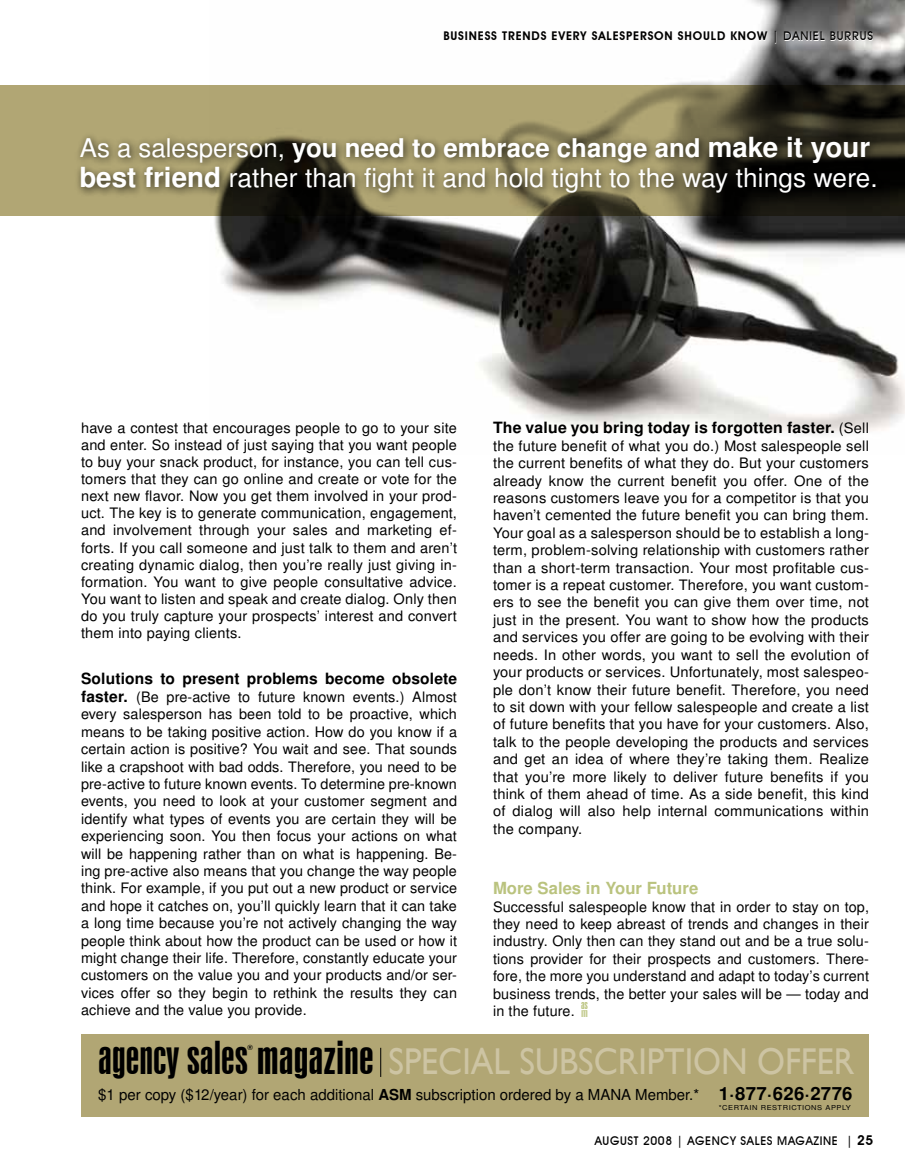
<style>
.page{position:relative;width:905px;height:1175px;background:#fff}
.page>*{position:absolute;margin:0;border:0;box-sizing:border-box;transform-origin:0 0}
.t1{font:42.6px "Swiss 924 BT Regular B";color:#000}
.t2{font:37.35px "Gill Sans";color:#cdc4a3;scale:.91 1}
.t3{font:25.95px "Turkish Sans SSK";letter-spacing:.005em;color:#fff}
.t4{font:700 25.5px "Turkish Sans SSK";color:#fff}
.t5{font:700 16.5px "Turkish Sans SSK";color:#bac37e}
.t6{font:700 15.3px "Turkish Sans SSK";letter-spacing:.01em;color:#000}
.t7{font:15px "Turkish Sans SSK";color:#000}
.t8{font:14.25px/17.4px "Turkish Sans SSK";letter-spacing:.01em;color:#000;text-align:justify}
.t9{font:600 12px "Avant Garde IT Cby BT";letter-spacing:.07em;color:#000}
.t10{font:500 12px "Avant Garde IT Cby BT";letter-spacing:.05em;color:#000}
.t11{font:10.95px "Swiss 924 BT Regular B";color:#bac37e}
.t12{font:10.95px "Swiss 924 BT Regular B";color:#c6cd94;scale:1.3 1}
.t13{font:7.2px "Swiss 924 BT Regular B";color:#000}
.t14{font:6.75px "Turkish Sans SSK";color:#000;scale:1.1 1}
.s1{font-weight:500}
.s2{font-weight:400}
.s3{font-size:27.45px}
.s4{font-weight:700;font-size:27.45px}
.s5{font-weight:700;font-size:15.3px}
.s6{font-weight:400;font-size:14.25px}
.s7{font-size:41.85px}
.s8{font-weight:700}
.s9{font-weight:700;font-size:18px}
.s10{font-weight:600;font-size:13.5px}
</style>
<div class="page">
<div style="left:81px;top:1034px;width:787px;height:82px;background:#b1a674"></div>
<img style="left:210px;top:0;width:694px;height:435px">
<svg style="left:0;top:86px;width:904px;height:130px;background:#887f58"></svg>
<div style="left:439px;top:27px;width:444px;height:26px;background:#fff;opacity:.75"></div>
<div style="left:74px;top:131px;width:810px;height:72px;background:#000;opacity:.75"></div>
<div style="left:439px;top:26px;width:444px;height:26px;background:#fff;opacity:.75"></div>
<hr style="left:380px;top:1047px;width:1px;height:30px;background:#000">
<p class="t9" style="left:443px;top:28px;width:431px">BUSINESS TRENDS EVERY SALESPERSON SHOULD KNOW <span class="s1">| DANIEL BURRUS</span></p>
<h3 class="t4" style="left:80px;top:132px;width:791px"><span class="s2">As a salesperson,</span> you need to embrace change and <span class="s3">make it your</span></h3>
<h3 class="t3" style="left:79px;top:162px;width:800px"><span class="s4">best friend</span> rather than fight it and hold tight to the way things were.</h3>
<p class="t8" style="left:81px;top:419px;width:377px">have a contest that encourages people to go to your site and enter. So instead of just saying that you want people to buy your snack product, for instance, you can tell cus&shy;tomers that they can go online and create or vote for the next new flavor. Now you get them involved in your prod&shy;uct. The key is to generate communication, engagement, and involvement through your sales and marketing ef&shy;forts. If you call someone and just talk to them and aren’t creating dynamic dialog, then you’re really just giving in&shy;formation. You want to give people consultative advice.<br>You want to listen and speak and create dialog. Only then do you truly capture your prospects’ interest and convert them into paying clients.</p>
<p class="t6" style="left:81px;top:669px;width:377px">Solutions to present problems become obsolete</p>
<p class="t8" style="left:81px;top:688px;width:377px"><span class="s5">faster.</span> (Be pre-active to future known events.) Almost every salesperson has been told to be proactive, which means to be taking positive action. How do you know if a certain action is positive? You wait and see. That sounds like a crapshoot with bad odds. Therefore, you need to be pre-active to future known events. To determine pre-known events, you need to look at your customer segment and identify what types of events you are certain they will be experiencing soon. You then focus your actions on what will be happening rather than on what is happening. Be&shy;ing pre-active also means that you change the way people think. For example, if you put out a new product or service and hope it catches on, you’ll quickly learn that it can take a long time because you’re not actively changing the way people think about how the product can be used or how it might change their life. Therefore, constantly educate your customers on the value you and your products and/or ser&shy;vices offer so they begin to rethink the results they can achieve and the value you provide.</p>
<p class="t6" style="left:493px;top:419px;width:377px">The value you bring today is forgotten faster. <span class="s6">(Sell</span></p>
<p class="t8" style="left:493px;top:437px;width:377px">the future benefit of what you do.) Most salespeople sell the current benefits of what they do. But your customers already know the current benefit you offer. One of the reasons customers leave you for a competitor is that you haven’t cemented the future benefit you can bring them.<br>Your goal as a salesperson should be to establish a long&shy;term, problem-solving relationship with customers rather than a short-term transaction. Your most profitable cus&shy;tomer is a repeat customer. Therefore, you want custom&shy;ers to see the benefit you can give them over time, not just in the present. You want to show how the products and services you offer are going to be evolving with their needs. In other words, you want to sell the evolution of your products or services. Unfortunately, most salespeo&shy;ple don’t know their future benefit. Therefore, you need to sit down with your fellow salespeople and create a list of future benefits that you have for your customers. Also, talk to the people developing the products and services and get an idea of where they’re taking them. Realize that you’re more likely to deliver future benefits if you think of them ahead of time. As a side benefit, this kind of dialog will also help internal communications within the company.</p>
<p class="t5" style="left:493px;top:878px;width:207px">More Sales in Your Future</p>
<p class="t8" style="left:493px;top:897px;width:377px">Successful salespeople know that in order to stay on top, they need to keep abreast of trends and changes in their industry. Only then can they stand out and be a true solu&shy;tions provider for their prospects and customers. There&shy;fore, the more you understand and adapt to today’s current business trends, the better your sales will be — today and in the future.</p>
<p class="t11" style="left:581px;top:998px;width:8px">as</p>
<p class="t12" style="left:581px;top:1005px;width:7px">m</p>
<h1 class="t1" style="left:98px;top:1031px;width:277px">agency sales <span class="s7">magazine</span></h1>
<h2 class="t2" style="left:388px;top:1039px;width:513px">SPECIAL SUBSCRIPTION OFFER</h2>
<p class="t13" style="left:247px;top:1042px;width:8px">®</p>
<p class="t7" style="left:98px;top:1085px;width:755px">$1 per copy ($12/year) for each additional <span class="s8">ASM</span> subscription ordered by a MANA Member.* <span class="s9">1·877·626·2776</span></p>
<p class="t14" style="left:718px;top:1103px;width:9px">*certain</p>
<p class="t14" style="left:760px;top:1103px;width:6px">restrictions</p>
<p class="t14" style="left:825px;top:1103px;width:6px">app</p>
<p class="t14" style="left:842px;top:1103px;width:8px">ly</p>
<p class="t10" style="left:594px;top:1133px;width:16px">AUGUST</p>
<p class="t10" style="left:643px;top:1133px;width:232px">2008 | AGENCY SALES MAGAZINE | <span class="s10">25</span></p>
</div>
